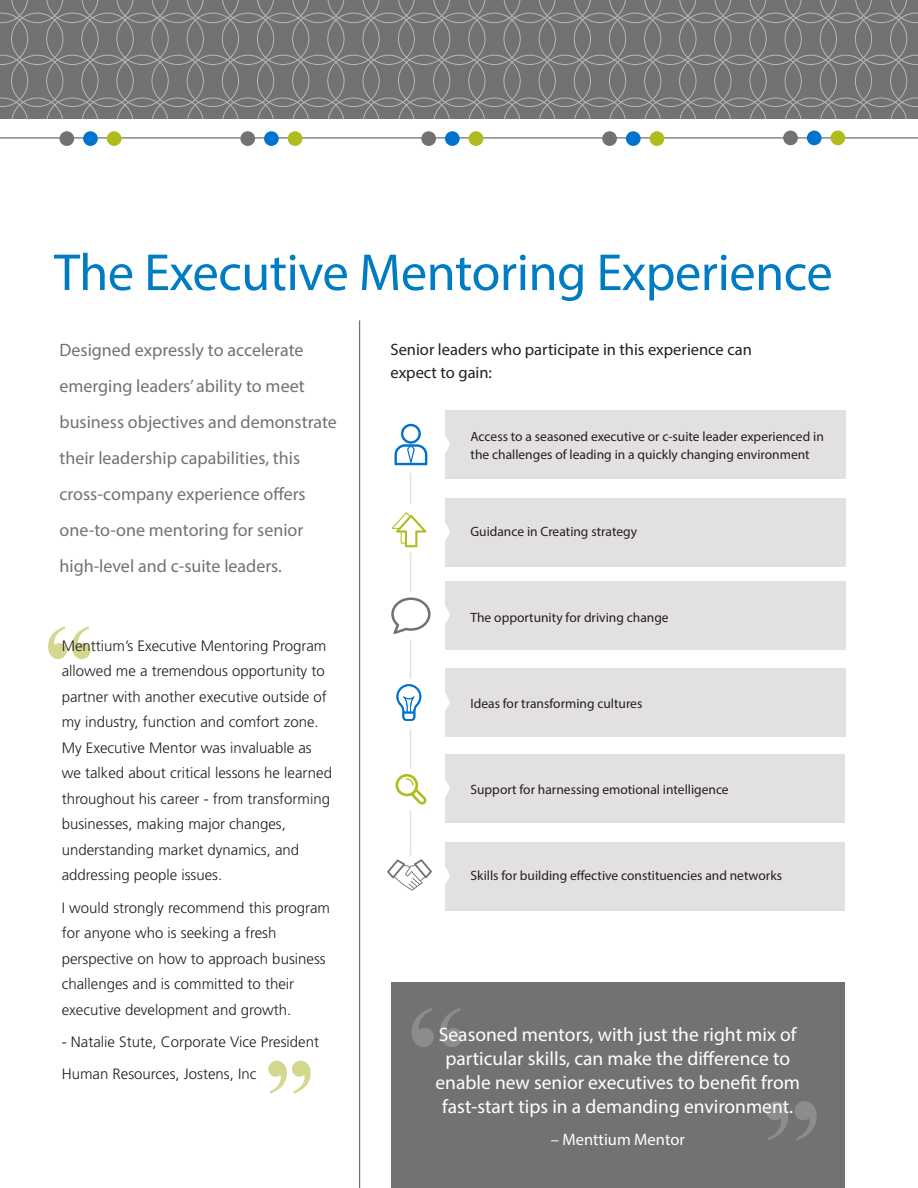
<style>
.page{position:relative;width:918px;height:1188px;background:#fff}
.page>*{position:absolute;margin:0;border:0;box-sizing:border-box;transform-origin:0 0}
.t1{font:52.5px "Myriad Pro";letter-spacing:-.01em;color:#007cc2}
.t2{font:19.5px/24px "Myriad Pro";color:#fff;text-align:center}
.t3{font:18px/36px "Myriad Pro";color:#717271}
.t4{font:16.5px/22.5px "Myriad Pro";color:#231f20}
.t5{font:16.5px "Myriad Pro";color:#fff}
.t6{font:300 15px/25.5px "Frutiger LT Std";color:#231f20}
.t7{font:13.5px/18px "Myriad Pro";color:#231f20}
</style>
<div class="page">
<svg style="left:0;top:0;width:918px;height:119px;background:#787978"></svg>
<svg style="left:268px;top:1061px;width:43px;height:33px"></svg>
<svg style="left:48px;top:626px;width:42px;height:33px"></svg>
<div style="left:391px;top:983px;width:453px;height:205px;background:#717271"></div>
<hr style="left:0;top:137px;width:918px;height:2px;background:#717271">
<div style="left:83px;top:131px;width:15px;height:15px;background:#0073ce;border-radius:50%"></div>
<div style="left:107px;top:131px;width:15px;height:15px;background:#b0bb1d;border-radius:50%"></div>
<div style="left:59px;top:131px;width:15px;height:15px;background:#717271;border-radius:50%"></div>
<div style="left:264px;top:131px;width:15px;height:15px;background:#0073ce;border-radius:50%"></div>
<div style="left:288px;top:131px;width:14px;height:15px;background:#b0bb1d;border-radius:50%"></div>
<div style="left:240px;top:131px;width:15px;height:15px;background:#717271;border-radius:50%"></div>
<div style="left:445px;top:131px;width:15px;height:15px;background:#0073ce;border-radius:50%"></div>
<div style="left:469px;top:131px;width:14px;height:15px;background:#b0bb1d;border-radius:50%"></div>
<div style="left:421px;top:131px;width:15px;height:15px;background:#717271;border-radius:50%"></div>
<div style="left:626px;top:131px;width:15px;height:15px;background:#0073ce;border-radius:50%"></div>
<div style="left:650px;top:131px;width:14px;height:15px;background:#b0bb1d;border-radius:50%"></div>
<div style="left:602px;top:131px;width:15px;height:15px;background:#717271;border-radius:50%"></div>
<div style="left:807px;top:131px;width:15px;height:14px;background:#0073ce;border-radius:50%"></div>
<div style="left:831px;top:131px;width:14px;height:14px;background:#b0bb1d;border-radius:50%"></div>
<div style="left:783px;top:131px;width:15px;height:14px;background:#717271;border-radius:50%"></div>
<hr style="left:359px;top:320px;width:1px;height:868px;background:#717271">
<svg style="left:412px;top:1008px;width:50px;height:39px"></svg>
<svg style="left:766px;top:1101px;width:51px;height:39px"></svg>
<div style="left:445px;top:842px;width:399px;height:68px;background:#e3e0e1"></div>
<div style="left:445px;top:754px;width:399px;height:69px;background:#e3e0e1"></div>
<svg style="left:445px;top:780px;width:5px;height:17px"></svg>
<div style="left:445px;top:668px;width:400px;height:69px;background:#e3e0e1"></div>
<svg style="left:445px;top:694px;width:5px;height:17px"></svg>
<div style="left:445px;top:581px;width:400px;height:68px;background:#e3e0e1"></div>
<div style="left:445px;top:410px;width:400px;height:69px;background:#e3e0e1"></div>
<svg style="left:445px;top:436px;width:5px;height:17px"></svg>
<div style="left:445px;top:498px;width:400px;height:68px;background:#e3e0e1"></div>
<svg style="left:445px;top:523px;width:5px;height:17px"></svg>
<hr style="left:410px;top:811px;width:1px;height:44px;background:#e3e0e1">
<svg style="left:392px;top:512px;width:34px;height:35px"></svg>
<svg style="left:396px;top:684px;width:25px;height:37px"></svg>
<svg style="left:394px;top:424px;width:33px;height:41px"></svg>
<svg style="left:395px;top:774px;width:31px;height:31px"></svg>
<svg style="left:391px;top:597px;width:59px;height:37px"></svg>
<svg style="left:387px;top:859px;width:63px;height:32px"></svg>
<hr style="left:410px;top:729px;width:1px;height:39px;background:#e3e0e1">
<hr style="left:410px;top:640px;width:1px;height:39px;background:#e3e0e1">
<hr style="left:410px;top:553px;width:1px;height:39px;background:#e3e0e1">
<hr style="left:410px;top:473px;width:1px;height:31px;background:#e3e0e1">
<p class="t1" style="left:54px;top:240px;width:780px">The Executive Mentoring Experience</p>
<p class="t3" style="left:59px;top:332px;width:279px">Designed expressly to accelerate emerging leaders’ ability to meet business objectives and demonstrate their leadership capabilities, this cross-company experience offers one-to-one mentoring for senior high-level and c-suite leaders.</p>
<p class="t4" style="left:390px;top:338px;width:363px">Senior leaders who participate in this experience can expect to gain:</p>
<p class="t7" style="left:471px;top:427px;width:355px">Access to a seasoned executive or c-suite leader experienced in the challenges of leading in a quickly changing environment</p>
<p class="t7" style="left:471px;top:523px;width:168px">Guidance in Creating strategy</p>
<p class="t6" style="left:62px;top:633px;width:272px">Menttium’s Executive Mentoring Program allowed me a tremendous opportunity to partner with another executive outside of my industry, function and comfort zone.<br>My Executive Mentor was invaluable as we talked about critical lessons he learned throughout his career - from transforming businesses, making major changes, understanding market dynamics, and addressing people issues.</p>
<p class="t6" style="left:62px;top:895px;width:270px">I would strongly recommend this program for anyone who is seeking a fresh perspective on how to approach business challenges and is committed to their executive development and growth.</p>
<p class="t6" style="left:62px;top:1029px;width:259px">- Natalie Stute, Corporate Vice President</p>
<p class="t6" style="left:62px;top:1061px;width:196px">Human Resources, Jostens, Inc</p>
<p class="t7" style="left:471px;top:609px;width:200px">The opportunity for driving change</p>
<p class="t7" style="left:471px;top:694px;width:173px">Ideas for transforming cultures</p>
<p class="t7" style="left:471px;top:781px;width:260px">Support for harnessing emotional intelligence</p>
<p class="t7" style="left:471px;top:866px;width:313px">Skills for building effective constituencies and networks</p>
<p class="t2" style="left:435px;top:1022px;width:366px">Seasoned mentors, with just the right mix of particular skills, can make the difference to enable new senior executives to benefit from fast-start tips in a demanding environment.</p>
<p class="t5" style="left:551px;top:1129px;width:136px">– Menttium Mentor</p>
</div>
